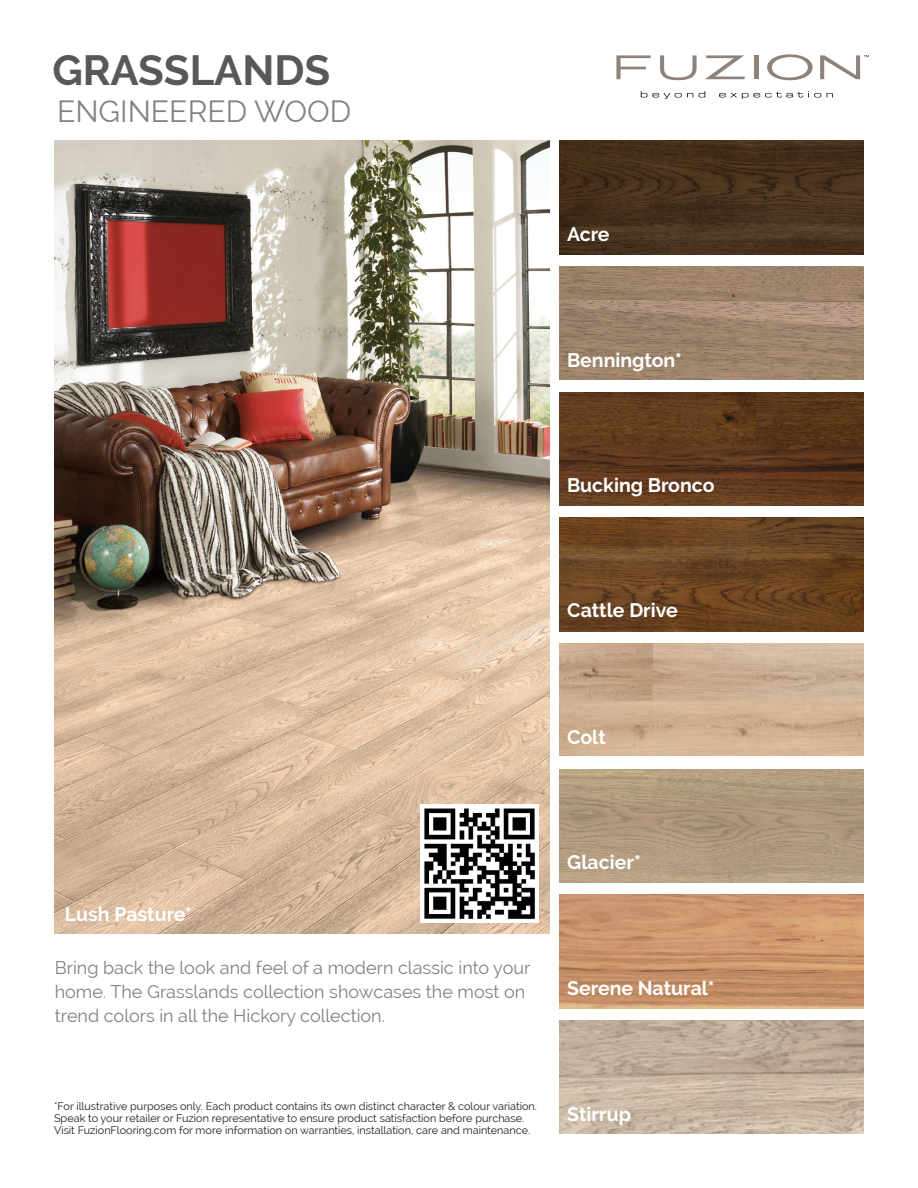
<style>
.page{position:relative;width:918px;height:1188px;background:#fff}
.page>*{position:absolute;margin:0;border:0;box-sizing:border-box;transform-origin:0 0}
.t1{font:700 42px "Raleway";color:#57585a}
.t2{font:30px "Raleway";color:#808285}
.t3{font:700 19.5px "Raleway";color:#fff}
.t4{font:18px/24px "Raleway";color:#808285}
.t5{font:10.8px/12px "Raleway";color:#231f20}
</style>
<div class="page">
<img style="left:559px;top:392px;width:305px;height:113px">
<img style="left:559px;top:141px;width:305px;height:113px">
<img style="left:559px;top:266px;width:305px;height:114px">
<img style="left:559px;top:518px;width:305px;height:113px">
<img style="left:559px;top:769px;width:305px;height:114px">
<img style="left:559px;top:895px;width:305px;height:113px">
<img style="left:54px;top:141px;width:495px;height:793px">
<img style="left:559px;top:643px;width:305px;height:113px">
<svg style="left:616px;top:55px;width:35px;height:24px"></svg>
<svg style="left:660px;top:55px;width:37px;height:25px"></svg>
<svg style="left:705px;top:55px;width:40px;height:24px"></svg>
<hr style="left:755px;top:55px;width:4px;height:24px;background:#8f8279">
<svg style="left:767px;top:54px;width:46px;height:26px"></svg>
<svg style="left:820px;top:55px;width:49px;height:24px"></svg>
<svg style="left:641px;top:91px;width:52px;height:8px"></svg>
<svg style="left:699px;top:91px;width:6px;height:7px"></svg>
<svg style="left:719px;top:91px;width:114px;height:8px"></svg>
<img style="left:420px;top:804px;width:118px;height:118px">
<img style="left:559px;top:1021px;width:305px;height:113px">
<h1 class="t1" style="left:52px;top:46px;width:279px">GRASSLANDS</h1>
<h2 class="t2" style="left:57px;top:94px;width:296px">ENGINEERED WOOD</h2>
<h3 class="t3" style="left:567px;top:223px;width:44px">Acre</h3>
<h3 class="t3" style="left:567px;top:349px;width:116px">Bennington*</h3>
<h3 class="t3" style="left:567px;top:474px;width:149px">Bucking Bronco</h3>
<h3 class="t3" style="left:567px;top:599px;width:112px">Cattle Drive</h3>
<h3 class="t3" style="left:567px;top:726px;width:40px">Colt</h3>
<h3 class="t3" style="left:65px;top:903px;width:129px">Lush Pasture*</h3>
<h3 class="t4" style="left:55px;top:955px;width:477px">Bring back the look and feel of a modern classic into your home. The Grasslands collection showcases the most on trend colors in all the Hickory collection.</h3>
<h3 class="t3" style="left:567px;top:851px;width:75px">Glacier*</h3>
<h3 class="t3" style="left:567px;top:977px;width:149px">Serene Natural*</h3>
<p class="t5" style="left:54px;top:1100px;width:484px">*For illustrative purposes only. Each product contains its own distinct character &amp; colour variation.<br>Speak to your retailer or Fuzion representative to ensure product satisfaction before purchase.<br>Visit FuzionFlooring.com for more information on warranties, installation, care and maintenance.</p>
<h3 class="t3" style="left:567px;top:1103px;width:65px">Stirrup</h3>
</div>
